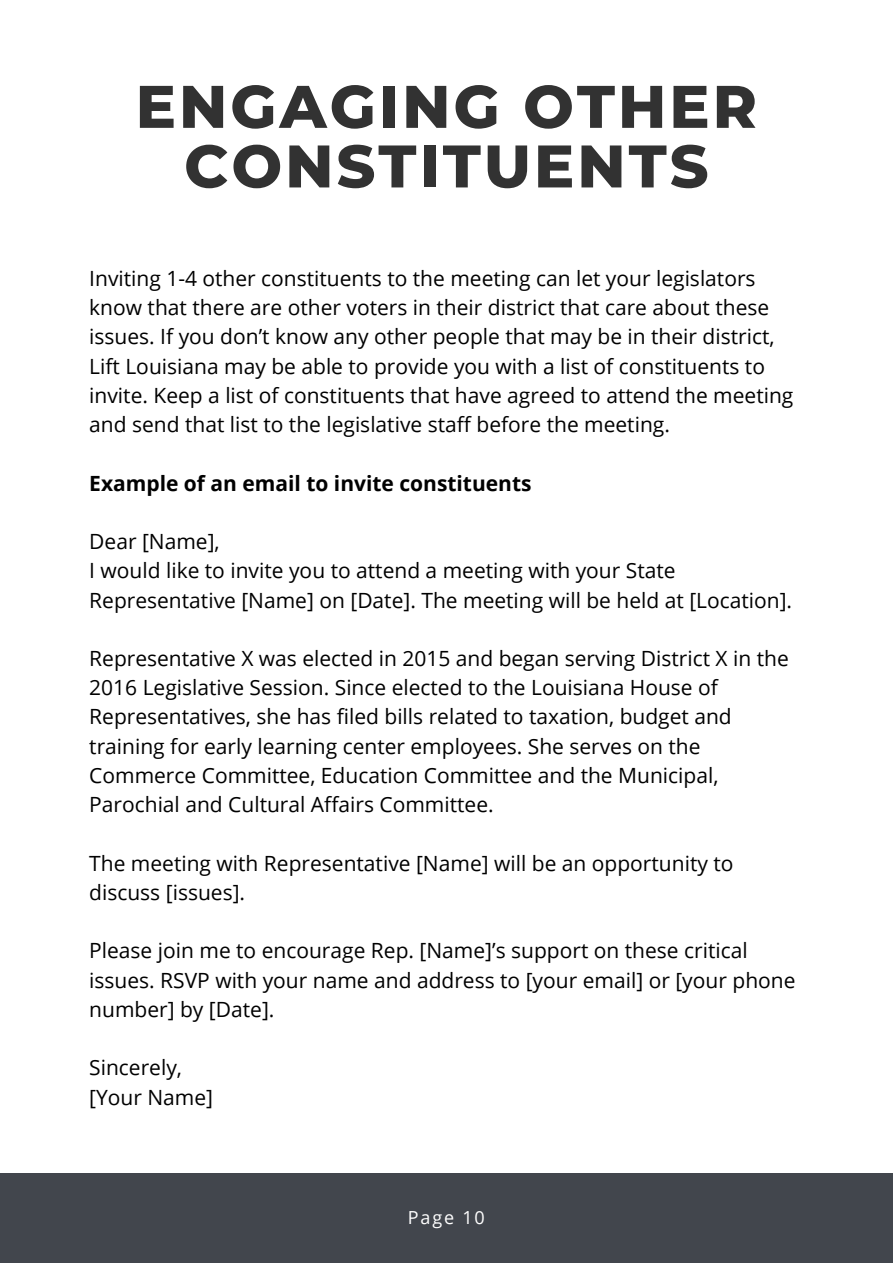
<style>
.page{position:relative;width:893px;height:1264px;background:#fff}
.page>*{position:absolute;margin:0;border:0;box-sizing:border-box;transform-origin:0 0}
.t1{font:800 60px/59.6px "Montserrat";letter-spacing:.05em;color:#010101;text-align:center}
.t2{font:21px/29.2px "Open Sans";color:#010101}
.t3{font:700 21px "Open Sans";color:#010101}
.t4{font:18px "Open Sans";letter-spacing:.1em;color:#fff}
</style>
<div class="page">
<div style="left:0;top:1173px;width:892px;height:89px;background:#42464d"></div>
<h1 class="t1" style="left:136px;top:77px;width:622px">ENGAGING OTHER<br>CONSTITUENTS</h1>
<p class="t2" style="left:89px;top:263px;width:705px">Inviting 1-4 other constituents to the meeting can let your legislators know that there are other voters in their district that care about these issues. If you don’t know any other people that may be in their district, Lift Louisiana may be able to provide you with a list of constituents to invite. Keep a list of constituents that have agreed to attend the meeting and send that list to the legislative staff before the meeting.</p>
<p class="t3" style="left:89px;top:468px;width:444px">Example of an email to invite constituents</p>
<p class="t2" style="left:89px;top:526px;width:704px">Dear [Name],<br>I would like to invite you to attend a meeting with your State<br>Representative [Name] on [Date]. The meeting will be held at [Location].</p>
<p class="t2" style="left:89px;top:643px;width:701px">Representative X was elected in 2015 and began serving District X in the 2016 Legislative Session. Since elected to the Louisiana House of Representatives, she has filed bills related to taxation, budget and training for early learning center employees. She serves on the Commerce Committee, Education Committee and the Municipal, Parochial and Cultural Affairs Committee.</p>
<p class="t2" style="left:89px;top:847px;width:645px">The meeting with Representative [Name] will be an opportunity to discuss [issues].</p>
<p class="t2" style="left:89px;top:935px;width:707px">Please join me to encourage Rep. [Name]’s support on these critical issues. RSVP with your name and address to [your email] or [your phone number] by [Date].</p>
<p class="t2" style="left:89px;top:1052px;width:125px">Sincerely, [Your Name]</p>
<p class="t4" style="left:408px;top:1204px;width:78px">Page 10</p>
</div>
